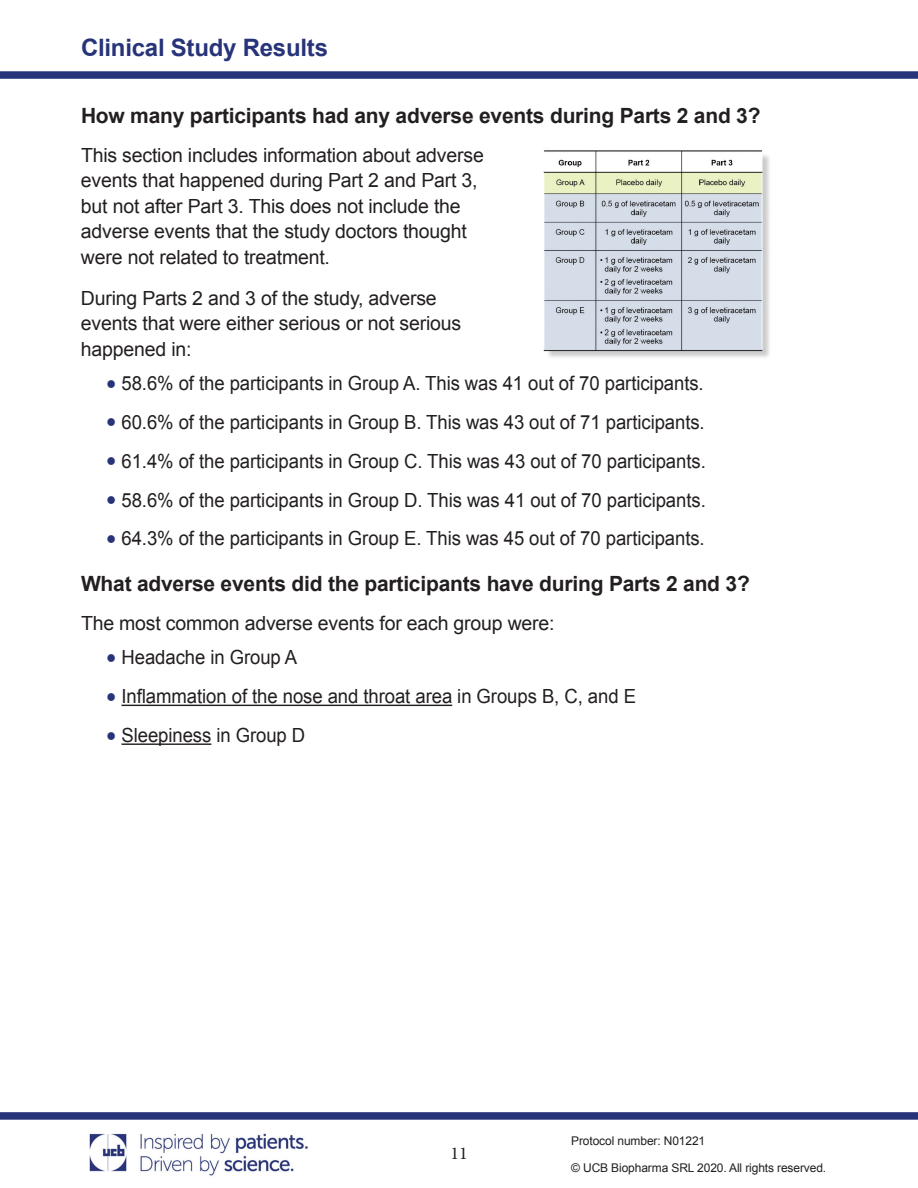
<style>
.page{position:relative;width:918px;height:1188px;background:#fff}
.page>*{position:absolute;margin:0;border:0;box-sizing:border-box;transform-origin:0 0}
.t1{font:700 24px "Arial";letter-spacing:-.01em;color:#283479}
.t2{font:700 21px "Arial";letter-spacing:-.01em;color:#231f20}
.t3{font:19.5px/38.8px "Arial";letter-spacing:-.01em;color:#231f20;text-align:justify;scale:.95 1}
.t4{font:19.5px/25.3px "Arial";letter-spacing:-.01em;color:#231f20}
.t5{font:18px "Minion Pro";color:#231f20}
.t6{font:12px "Arial";letter-spacing:-.01em;color:#231f20}
</style>
<div class="page">
<img style="left:89px;top:1133px;width:219px;height:43px">
<div style="left:0;top:1112px;width:918px;height:8px;background:#283479"></div>
<div style="left:0;top:71px;width:918px;height:8px;background:#283479"></div>
<hr style="left:122px;top:705px;width:330px;height:1px;background:#231f20">
<hr style="left:122px;top:743px;width:89px;height:2px;background:#231f20">
<img style="left:543px;top:150px;width:227px;height:208px">
<p class="t1" style="left:81px;top:34px;width:249px">Clinical Study Results</p>
<p class="t2" style="left:81px;top:104px;width:681px">How many participants had any adverse events during Parts 2 and 3?</p>
<p class="t4" style="left:81px;top:143px;width:404px">This section includes information about adverse events that happened during Part 2 and Part 3, but not after Part 3. This does not include the adverse events that the study doctors thought were not related to treatment.</p>
<p class="t4" style="left:81px;top:285px;width:382px">During Parts 2 and 3 of the study, adverse events that were either serious or not serious happened in:</p>
<p class="t3" style="left:122px;top:364px;width:617px">58.6% of the participants in Group A. This was 41 out of 70 participants.<br>60.6% of the participants in Group B. This was 43 out of 71 participants.<br>61.4% of the participants in Group C. This was 43 out of 70 participants.<br>58.6% of the participants in Group D. This was 41 out of 70 participants.<br>64.3% of the participants in Group E. This was 45 out of 70 participants.</p>
<p class="t2" style="left:81px;top:572px;width:670px">What adverse events did the participants have during Parts 2 and 3?</p>
<p class="t4" style="left:122px;top:606px;width:435px;line-height:34.5px;text-indent:-40px">The most common adverse events for each group were:<br>Headache in Group A</p>
<p class="t3" style="left:122px;top:677px;width:543px">Inflammation of the nose and throat area in Groups B, C, and E<br>Sleepiness in Group D</p>
<p class="t5" style="left:450px;top:1141px;width:19px">11</p>
<p class="t6" style="left:571px;top:1134px;width:136px">Protocol number: N01221</p>
<p class="t6" style="left:571px;top:1161px;width:257px">© UCB Biopharma SRL 2020. All rights reserved.</p>
</div>
